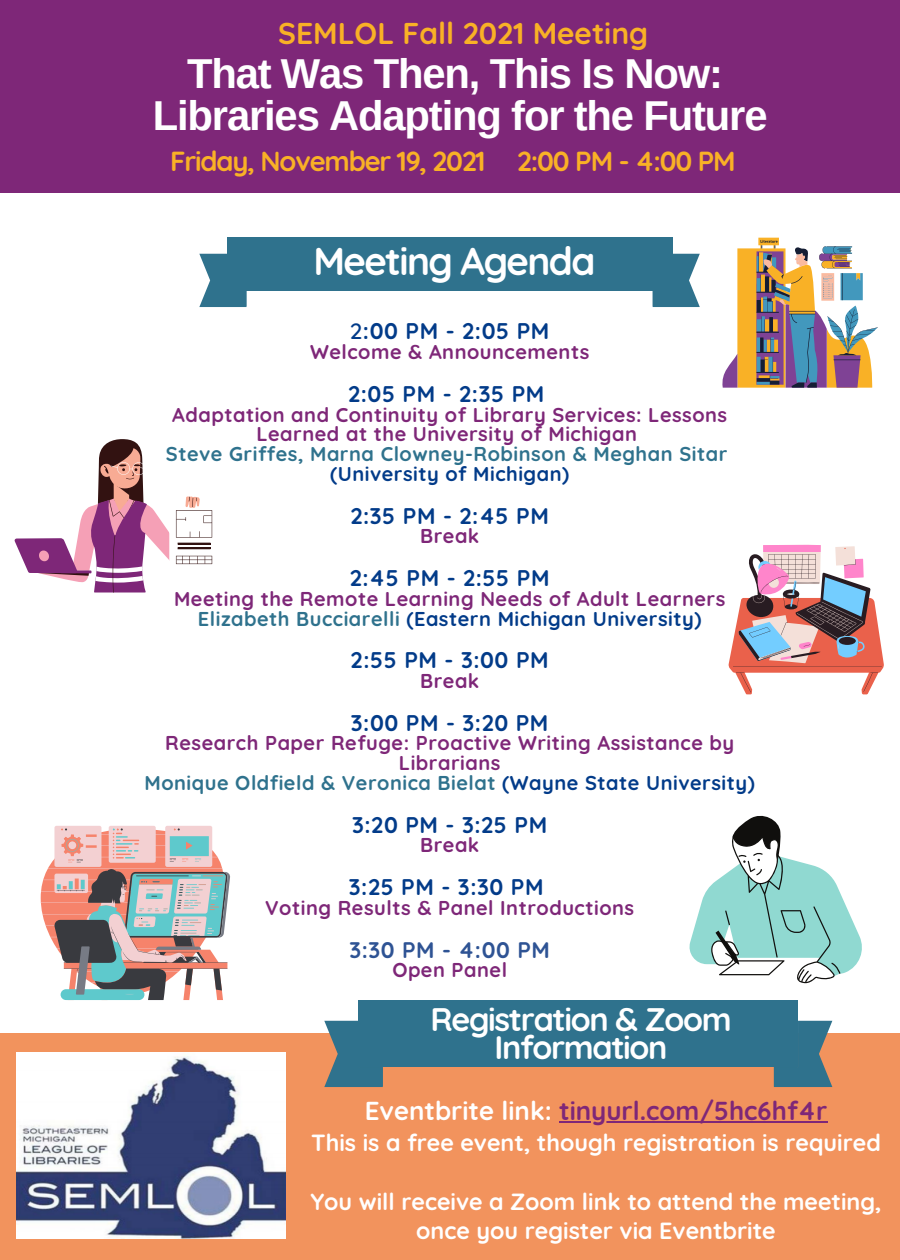
<style>
.page{position:relative;width:900px;height:1260px;background:#fff}
.page>*{position:absolute;margin:0;border:0;box-sizing:border-box;transform-origin:0 0}
.t1{font:700 41.75px "Arimo";letter-spacing:-.025em;color:#fff}
.t2{font:700 38.75px "Quicksand";letter-spacing:-.04em;color:#fff}
.t3{font:700 32.5px/27.8px "Quicksand";letter-spacing:-.04em;color:#fff;text-align:center}
.t4{font:700 30px "Quicksand";color:#f9b126}
.t5{font:700 27.5px "Quicksand";letter-spacing:-.04em;color:#f9b126}
.t6{font:700 26px "Quicksand";color:#7e2778}
.t7{font:700 23.25px/29.2px "Quicksand";color:#fff;text-align:center}
.t8{font:700 22.5px "Quicksand";letter-spacing:.025em;color:#023b89}
.t9{font:700 22.5px "Quicksand";letter-spacing:.025em;color:#2e5394}
.t10{font:700 20px/19.8px "Quicksand";letter-spacing:.025em;color:#7e2778;text-align:center}
.t11{font:700 20px "Quicksand";letter-spacing:.025em;color:#2f728d}
.t12{font:700 20px "Quicksand";letter-spacing:.025em;color:#023b89}
.s1{font-weight:500}
.s2{color:#2f728d}
.s3{color:#023b89}
.s4{color:#fff}
</style>
<div class="page">
<svg style="left:653px;top:254px;width:47px;height:53px"></svg>
<svg style="left:199px;top:254px;width:47px;height:53px"></svg>
<div style="left:227px;top:238px;width:445px;height:53px;background:#2f728d"></div>
<div style="left:0;top:0;width:900px;height:193px;background:#7e2778"></div>
<div style="left:0;top:1033px;width:900px;height:227px;background:#f2935d"></div>
<img style="left:17px;top:1053px;width:268px;height:186px">
<svg style="left:774px;top:1021px;width:58px;height:66px;background:#4d7887"></svg>
<svg style="left:324px;top:1021px;width:59px;height:66px"></svg>
<div style="left:359px;top:1001px;width:439px;height:66px;background:#2f728d"></div>
<svg style="left:728px;top:545px;width:156px;height:149px"></svg>
<svg style="left:690px;top:815px;width:172px;height:168px"></svg>
<svg style="left:41px;top:826px;width:189px;height:174px"></svg>
<svg style="left:722px;top:238px;width:156px;height:150px"></svg>
<hr style="left:178px;top:543px;width:32px;height:2px;background:#321211">
<hr style="left:178px;top:547px;width:32px;height:2px;background:#321211">
<svg style="left:176px;top:496px;width:36px;height:42px"></svg>
<div style="left:203px;top:515px;width:9px;height:8px;background:#fff"></div>
<svg style="left:176px;top:556px;width:36px;height:8px"></svg>
<svg style="left:14px;top:439px;width:156px;height:154px"></svg>
<hr style="left:559px;top:1122px;width:268px;height:1px;background:#7e2778">
<p class="t4" style="left:278px;top:14px;width:372px">SEMLOL Fall 2021 Meeting</p>
<p class="t1" style="left:187px;top:51px;width:537px">That Was Then, This Is Now:</p>
<p class="t1" style="left:153px;top:92px;width:616px">Libraries Adapting for the Future</p>
<p class="t5" style="left:170px;top:144px;width:567px">Friday, November 19, 2021 2:00 PM - 4:00 PM</p>
<p class="t2" style="left:313px;top:236px;width:284px">Meeting Agenda</p>
<p class="t8" style="left:350px;top:317px;width:201px"><span class="s1">2</span>:00 PM - 2:05 PM</p>
<p class="t10" style="left:310px;top:342px;width:281px">Welcome &amp; Announcements</p>
<p class="t8" style="left:348px;top:379px;width:198px">2:05 PM - 2:35 PM</p>
<p class="t10" style="left:172px;top:404px;width:557px">Adaptation and Continuity of Library Services: Lessons<br>Learned at the University of Michigan</p>
<p class="t11" style="left:166px;top:441px;width:563px">Steve Griffes, Marna Clowney-Robinson &amp; Meghan Sitar</p>
<p class="t12" style="left:330px;top:461px;width:241px">(University of Michigan)</p>
<p class="t8" style="left:350px;top:501px;width:200px">2:35 PM - 2:45 PM</p>
<p class="t10" style="left:420px;top:526px;width:61px">Break</p>
<p class="t8" style="left:350px;top:564px;width:201px">2:45 PM - 2:55 PM</p>
<p class="t10" style="left:174px;top:588px;width:553px">Meeting the Remote Learning Needs of Adult Learners</p>
<p class="t12" style="left:198px;top:606px;width:505px"><span class="s2">Elizabeth Bucciarelli</span> (Eastern Michigan University)</p>
<p class="t8" style="left:351px;top:646px;width:200px">2:55 PM - 3:00 PM</p>
<p class="t10" style="left:420px;top:671px;width:61px">Break</p>
<p class="t8" style="left:351px;top:708px;width:199px">3:00 PM - 3:20 PM</p>
<p class="t10" style="left:165px;top:733px;width:571px">Research Paper Refuge: Proactive Writing Assistance by<br>Librarians</p>
<p class="t11" style="left:145px;top:770px;width:612px">Monique Oldfield &amp; Veronica Bielat <span class="s3">(Wayne State University)</span></p>
<p class="t8" style="left:352px;top:810px;width:197px">3:20 PM - 3:25 PM</p>
<p class="t10" style="left:420px;top:835px;width:61px">Break</p>
<p class="t8" style="left:349px;top:873px;width:196px">3:25 PM - 3:30 PM</p>
<p class="t10" style="left:265px;top:898px;width:370px">Voting Results &amp; Panel Introductions</p>
<p class="t9" style="left:349px;top:935px;width:202px">3:30 PM - 4:00 PM</p>
<p class="t10" style="left:392px;top:960px;width:116px">Open Panel</p>
<p class="t3" style="left:431px;top:1005px;width:303px">Registration &amp; Zoom<br>Information</p>
<p class="t6" style="left:365px;top:1094px;width:464px"><span class="s4">Eventbrite link:</span> tinyurl.com/5hc6hf4r</p>
<p class="t7" style="left:311px;top:1128px;width:571px">This is a free event, though registration is required</p>
<p class="t7" style="left:310px;top:1186px;width:573px">You will receive a Zoom link to attend the meeting, once you register via Eventbrite</p>
</div>
